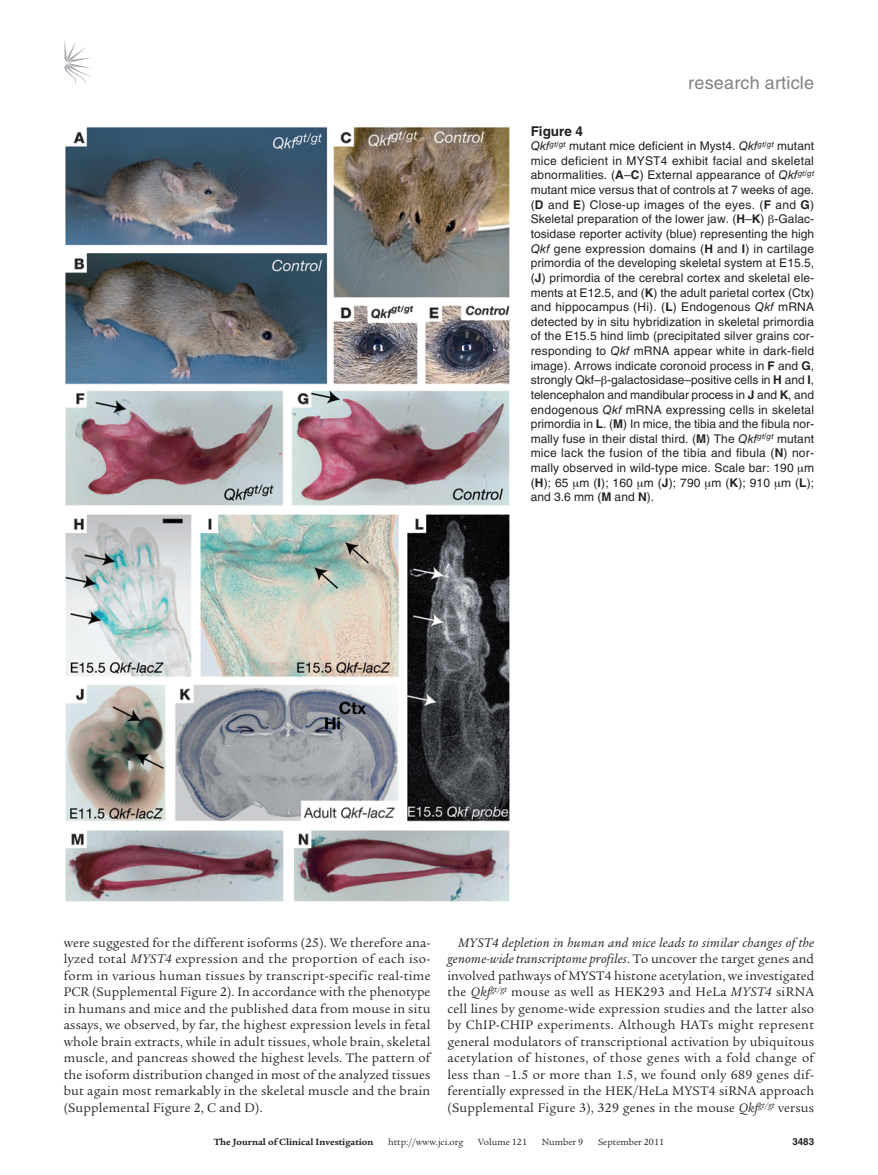
<style>
.page{position:relative;width:878px;height:1175px;background:#fff}
.page>*{position:absolute;margin:0;border:0;box-sizing:border-box;transform-origin:0 0}
.t1{font:18px "Helvetica LT Std";letter-spacing:.01em;color:#808285}
.t2{font:13.5px/16.5px "Legacy Serif Std";letter-spacing:.015em;color:#231f20;text-align:justify}
.t3{font:700 13.5px "Helvetica LT Std";color:#231f20}
.t4{font:12px/14.7px "Helvetica LT Std";letter-spacing:.01em;color:#231f20;text-align:justify}
.t5{font:9.75px "Legacy Serif Std";color:#231f20}
.t6{font:700 9.75px "Legacy Serif Std";color:#231f20}
.t7{font:700 9.75px "Helvetica LT Std";color:#231f20}
.s1{font-style:italic}
.s2{font-weight:700}
</style>
<div class="page">
<svg style="left:64px;top:40px;width:27px;height:45px"></svg>
<img style="left:65px;top:126px;width:445px;height:776px">
<h1 class="t1" style="left:688px;top:73px;width:127px">research article</h1>
<p class="t3" style="left:530px;top:123px;width:54px">Figure 4</p>
<p class="t4" style="left:530px;top:139px;width:285px"><span class="s1">Qkf</span><sup>gt/gt</sup> mutant mice deficient in Myst4. <span class="s1">Qkf</span><sup>gt/gt</sup> mutant mice deficient in MYST4 exhibit facial and skeletal abnormalities. (<span class="s2">A</span>–<span class="s2">C</span>) External appearance of <span class="s1">Qkf</span><sup>gt/gt </sup>mutant mice versus that of controls at 7 weeks of age. (<span class="s2">D</span> and <span class="s2">E</span>) Close-up images of the eyes. (<span class="s2">F</span> and <span class="s2">G</span>)<br>Skeletal preparation of the lower jaw. (<span class="s2">H</span>–<span class="s2">K</span>) -Galac&shy;tosidase reporter activity (blue) representing the high <span class="s1">Qkf</span> gene expression domains (<span class="s2">H</span> and <span class="s2">I</span>) in cartilage primordia of the developing skeletal system at E15.5, (<span class="s2">J</span>) primordia of the cerebral cortex and skeletal ele&shy;ments at E12.5, and (<span class="s2">K</span>) the adult parietal cortex (Ctx) and hippocampus (Hi). (<span class="s2">L</span>) Endogenous <span class="s1">Qkf</span> mRNA detected by in situ hybridization in skeletal primordia of the E15.5 hind limb (precipitated silver grains cor&shy;responding to <span class="s1">Qkf</span> mRNA appear white in dark-field image). Arrows indicate coronoid process in <span class="s2">F</span> and <span class="s2">G</span>, strongly Qkf– -galactosidase–positive cells in <span class="s2">H</span> and <span class="s2">I</span>, telencephalon and mandibular process in <span class="s2">J</span> and <span class="s2">K</span>, and endogenous <span class="s1">Qkf</span> mRNA expressing cells in skeletal primordia in <span class="s2">L</span>. (<span class="s2">M</span>) In mice, the tibia and the fibula nor&shy;mally fuse in their distal third. (<span class="s2">M</span>) The <span class="s1">Qkf</span><sup>gt/gt</sup> mutant mice lack the fusion of the tibia and fibula (<span class="s2">N</span>) nor&shy;mally observed in wild-type mice. Scale bar: 190 m (<span class="s2">H</span>); 65 m (<span class="s2">I</span>); 160 m (<span class="s2">J</span>); 790 m (<span class="s2">K</span>); 910 m (<span class="s2">L</span>); and 3.6 mm (<span class="s2">M</span> and <span class="s2">N</span>).</p>
<p class="t2" style="left:64px;top:934px;width:368px">were suggested for the different isoforms (25). We therefore ana&shy;lyzed total <span class="s1">MYST4</span> expression and the proportion of each iso&shy;form in various human tissues by transcript-specific real-time PCR (Supplemental Figure 2). In accordance with the phenotype in humans and mice and the published data from mouse in situ assays, we observed, by far, the highest expression levels in fetal whole brain extracts, while in adult tissues, whole brain, skeletal muscle, and pancreas showed the highest levels. The pattern of the isoform distribution changed in most of the analyzed tissues but again most remarkably in the skeletal muscle and the brain (Supplemental Figure 2, C and D).</p>
<p class="t2" style="left:447px;top:934px;width:368px;text-indent:11px"><span class="s1">MYST4 depletion in human and mice leads to similar changes of the genome-wide transcriptome profiles</span>. To uncover the target genes and involved pathways of MYST4 histone acetylation, we investigated the <span class="s1">Qkf</span><sup>gt/gt</sup> mouse as well as HEK293 and HeLa <span class="s1">MYST4</span> siRNA cell lines by genome-wide expression studies and the latter also by ChIP-CHIP experiments. Although HATs might represent general modulators of transcriptional activation by ubiquitous acetylation of histones, of those genes with a fold change of less than –1.5 or more than 1.5, we found only 689 genes dif&shy;ferentially expressed in the HEK/HeLa MYST4 siRNA approach (Supplemental Figure 3), 329 genes in the mouse <span class="s1">Qkf</span><sup>gt/gt</sup> versus</p>
<p class="t6" style="left:214px;top:1135px;width:161px">The Journal of Clinical Investigation</p>
<p class="t5" style="left:388px;top:1136px;width:77px">http://www.jci.org</p>
<p class="t5" style="left:478px;top:1136px;width:50px">Volume 121</p>
<p class="t5" style="left:541px;top:1136px;width:43px">Number 9</p>
<p class="t5" style="left:598px;top:1136px;width:68px">September 2011</p>
<p class="t7" style="left:792px;top:1135px;width:23px">3483</p>
</div>
